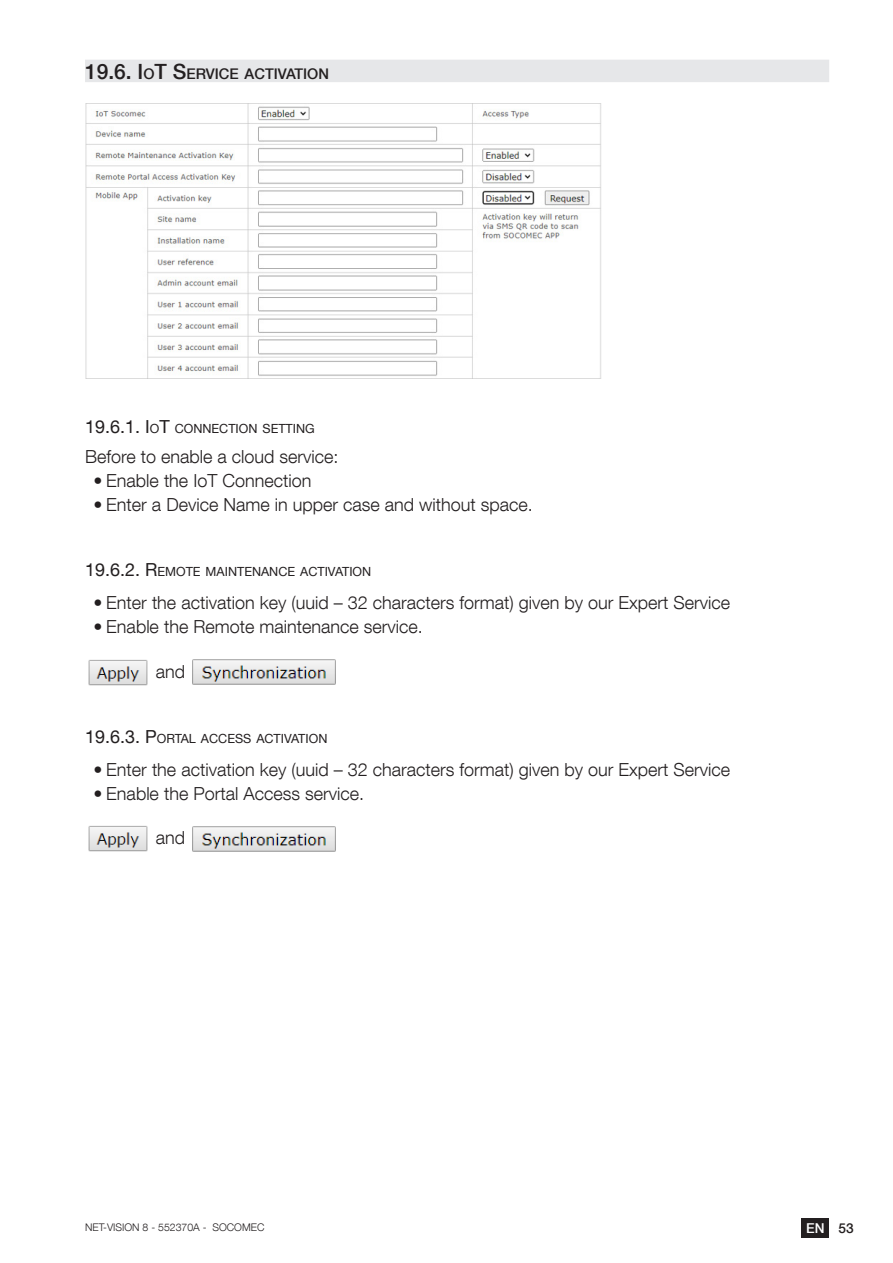
<style>
.page{position:relative;width:893px;height:1263px;background:#fff}
.page>*{position:absolute;margin:0;border:0;box-sizing:border-box;transform-origin:0 0}
.t1{font:300 18px "Helvetica Neue LT Com";color:#231f20}
.t2{font:18px "Helvetica Neue LT Com";color:#231f20}
.t3{font:500 14.7px "Helvetica Neue LT Com";color:#231f20}
.t4{font:500 13.65px "Helvetica Neue LT Com";color:#fff}
.t5{font:12.6px "Helvetica Neue LT Com";color:#231f20}
.t6{font:300 10.5px "Helvetica Neue LT Com";color:#231f20}
.s1{font-size:21px}
.s2{font-size:12.6px}
.s3{font-size:18px}
.s4{color:#231f20}
</style>
<div class="page">
<div style="left:802px;top:1218px;width:27px;height:19px;background:#231f20"></div>
<div style="left:85px;top:60px;width:744px;height:22px;background:#e6e7e9"></div>
<img style="left:85px;top:104px;width:516px;height:274px">
<img style="left:88px;top:659px;width:60px;height:27px">
<img style="left:192px;top:659px;width:144px;height:26px">
<img style="left:88px;top:825px;width:60px;height:27px">
<img style="left:192px;top:826px;width:144px;height:26px">
<p class="t3" style="left:85px;top:65px;width:246px"><span class="s1">19.6. I</span> O<span class="s1">T S</span>ERVICE ACTIVATION</p>
<p class="t2" style="left:85px;top:415px;width:118px">19.6.1. I<span class="s2">O</span>T <span class="s2">CONNEC</span></p>
<p class="t5" style="left:228px;top:421px;width:88px">TION SETTING</p>
<p class="t1" style="left:85px;top:445px;width:255px">Before to enable a cloud service:</p>
<p class="t1" style="left:94px;top:469px;width:219px">• Enable the IoT Connection</p>
<p class="t1" style="left:94px;top:493px;width:441px">• Enter a Device Name in upper case and without space.</p>
<p class="t5" style="left:85px;top:564px;width:194px"><span class="s3">19.6.2. R</span>EMOTE MAINTENANCE</p>
<p class="t5" style="left:300px;top:564px;width:71px">ACTIVATION</p>
<p class="t1" style="left:94px;top:591px;width:638px">• Enter the activation key (uuid – 32 characters format) given by our Expert Service</p>
<p class="t1" style="left:94px;top:615px;width:331px">• Enable the Remote maintenance service.</p>
<p class="t1" style="left:156px;top:661px;width:31px">and</p>
<p class="t5" style="left:85px;top:731px;width:134px"><span class="s3">19.6.3. P</span>ORTAL ACCESS</p>
<p class="t5" style="left:256px;top:731px;width:71px">ACTIVATION</p>
<p class="t1" style="left:94px;top:758px;width:638px">• Enter the activation key (uuid – 32 characters format) given by our Expert Service</p>
<p class="t1" style="left:94px;top:782px;width:272px">• Enable the Portal Access service.</p>
<p class="t1" style="left:156px;top:826px;width:31px">and</p>
<p class="t6" style="left:85px;top:1221px;width:181px">NET-VISION 8 - 552370A - SOCOMEC</p>
<p class="t4" style="left:806px;top:1220px;width:49px">EN <span class="s4">53</span></p>
</div>
